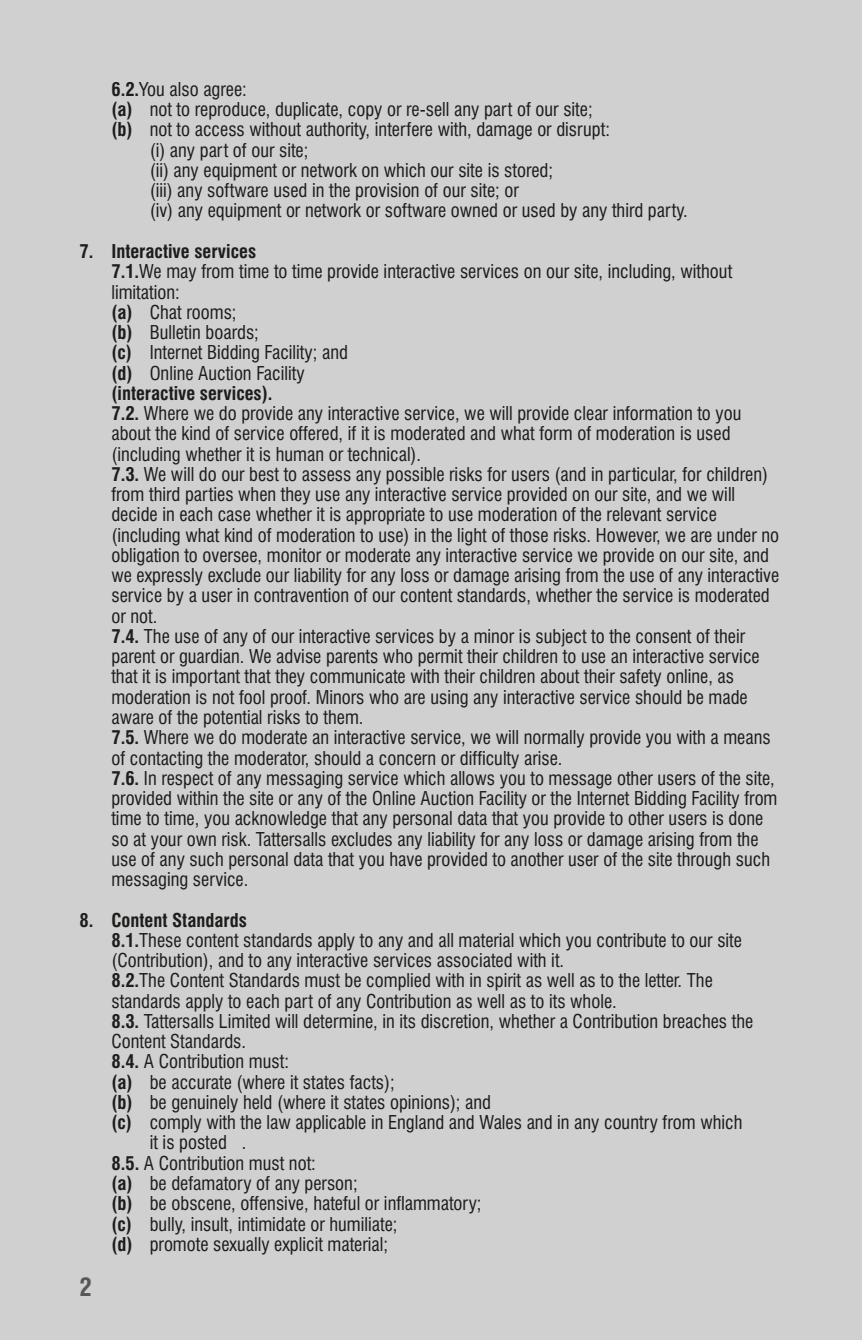
<style>
.page{position:relative;width:862px;height:1340px;background:#fff}
.page>*{position:absolute;margin:0;border:0;box-sizing:border-box;transform-origin:0 0}
.t1{font:700 condensed 24.75px "Swiss 721 BT";color:#575756}
.t2{font:condensed 18.45px/20.2px "Swiss 721 BT";color:#1d1d1b}
.t3{font:700 condensed 18.45px "Swiss 721 BT";color:#1d1d1b}
.s1{font-weight:700}
</style>
<div class="page">
<div style="left:0;top:0;width:861px;height:1339px;background:#d0d0d0"></div>
<p class="t2" style="left:111px;top:79px;width:137px"><span class="s1">6.2.</span>You also agree:</p>
<p class="t2" style="left:111px;top:99px;width:482px"><span class="s1">(a)</span> not to reproduce, duplicate, copy or re-sell any part of our site;</p>
<p class="t2" style="left:111px;top:120px;width:500px"><span class="s1">(b)</span> not to access without authority, interfere with, damage or disrupt:</p>
<p class="t2" style="left:150px;top:140px;width:160px">(i) any part of our site;</p>
<p class="t2" style="left:150px;top:160px;width:404px">(ii) any equipment or network on which our site is stored;</p>
<p class="t2" style="left:150px;top:180px;width:370px">(iii) any software used in the provision of our site; or</p>
<p class="t2" style="left:150px;top:201px;width:539px">(iv) any equipment or network or software owned or used by any third party.</p>
<p class="t2" style="left:111px;top:241px;width:669px;text-indent:-32px"><span class="s1">7. Interactive services<br>7.1.</span>We may from time to time provide interactive services on our site, including, without limitation:<br><span class="s1">(a)</span> Chat rooms;<br><span class="s1">(b)</span> Bulletin boards;<br><span class="s1">(c)</span> Internet Bidding Facility; and<br><span class="s1">(d)</span> Online Auction Facility<br><span class="s1">(interactive services).<br>7.2.</span> Where we do provide any interactive service, we will provide clear information to you about the kind of service offered, if it is moderated and what form of moderation is used (including whether it is human or technical).<br><span class="s1">7.3.</span> We will do our best to assess any possible risks for users (and in particular, for children) from third parties when they use any interactive service provided on our site, and we will decide in each case whether it is appropriate to use moderation of the relevant service (including what kind of moderation to use) in the light of those risks. However, we are under no obligation to oversee, monitor or moderate any interactive service we provide on our site, and we expressly exclude our liability for any loss or damage arising from the use of any interactive service by a user in contravention of our content standards, whether the service is moderated or not.<br><span class="s1">7.4.</span> The use of any of our interactive services by a minor is subject to the consent of their parent or guardian. We advise parents who permit their children to use an interactive service that it is important that they communicate with their children about their safety online, as moderation is not fool proof. Minors who are using any interactive service should be made aware of the potential risks to them.<br><span class="s1">7.5.</span> Where we do moderate an interactive service, we will normally provide you with a means of contacting the moderator, should a concern or difficulty arise.<br><span class="s1">7.6.</span> In respect of any messaging service which allows you to message other users of the site, provided within the site or any of the Online Auction Facility or the Internet Bidding Facility from time to time, you acknowledge that any personal data that you provide to other users is done so at your own risk. Tattersalls excludes any liability for any loss or damage arising from the use of any such personal data that you have provided to another user of the site through such messaging service.</p>
<p class="t3" style="left:79px;top:908px;width:169px">8. Content Standards</p>
<p class="t2" style="left:111px;top:930px;width:631px"><span class="s1">8.1.</span>These content standards apply to any and all material which you contribute to our site</p>
<p class="t2" style="left:111px;top:950px;width:454px">(Contribution), and to any interactive services associated with it.</p>
<p class="t2" style="left:111px;top:970px;width:602px"><span class="s1">8.2.</span>The Content Standards must be complied with in spirit as well as to the letter. The</p>
<p class="t2" style="left:111px;top:990px;width:506px">standards apply to each part of any Contribution as well as to its whole.</p>
<p class="t2" style="left:111px;top:1011px;width:643px"><span class="s1">8.3.</span> Tattersalls Limited will determine, in its discretion, whether a Contribution breaches the</p>
<p class="t2" style="left:111px;top:1031px;width:136px">Content Standards.</p>
<p class="t2" style="left:111px;top:1051px;width:179px"><span class="s1">8.4.</span> A Contribution must:</p>
<p class="t2" style="left:111px;top:1071px;width:285px"><span class="s1">(a)</span> be accurate (where it states facts);</p>
<p class="t2" style="left:111px;top:1092px;width:381px"><span class="s1">(b)</span> be genuinely held (where it states opinions); and</p>
<p class="t2" style="left:111px;top:1112px;width:632px"><span class="s1">(c)</span> comply with the law applicable in England and Wales and in any country from which</p>
<p class="t2" style="left:150px;top:1132px;width:98px">it is posted .</p>
<p class="t2" style="left:111px;top:1152px;width:206px"><span class="s1">8.5.</span> A Contribution must not:</p>
<p class="t2" style="left:111px;top:1173px;width:247px"><span class="s1">(a)</span> be defamatory of any person;</p>
<p class="t2" style="left:111px;top:1193px;width:371px"><span class="s1">(b)</span> be obscene, offensive, hateful or inflammatory;</p>
<p class="t2" style="left:111px;top:1213px;width:287px"><span class="s1">(c)</span> bully, insult, intimidate or humiliate;</p>
<p class="t2" style="left:111px;top:1233px;width:278px"><span class="s1">(d)</span> promote sexually explicit material;</p>
<h1 class="t1" style="left:79px;top:1272px;width:14px">2</h1>
</div>
